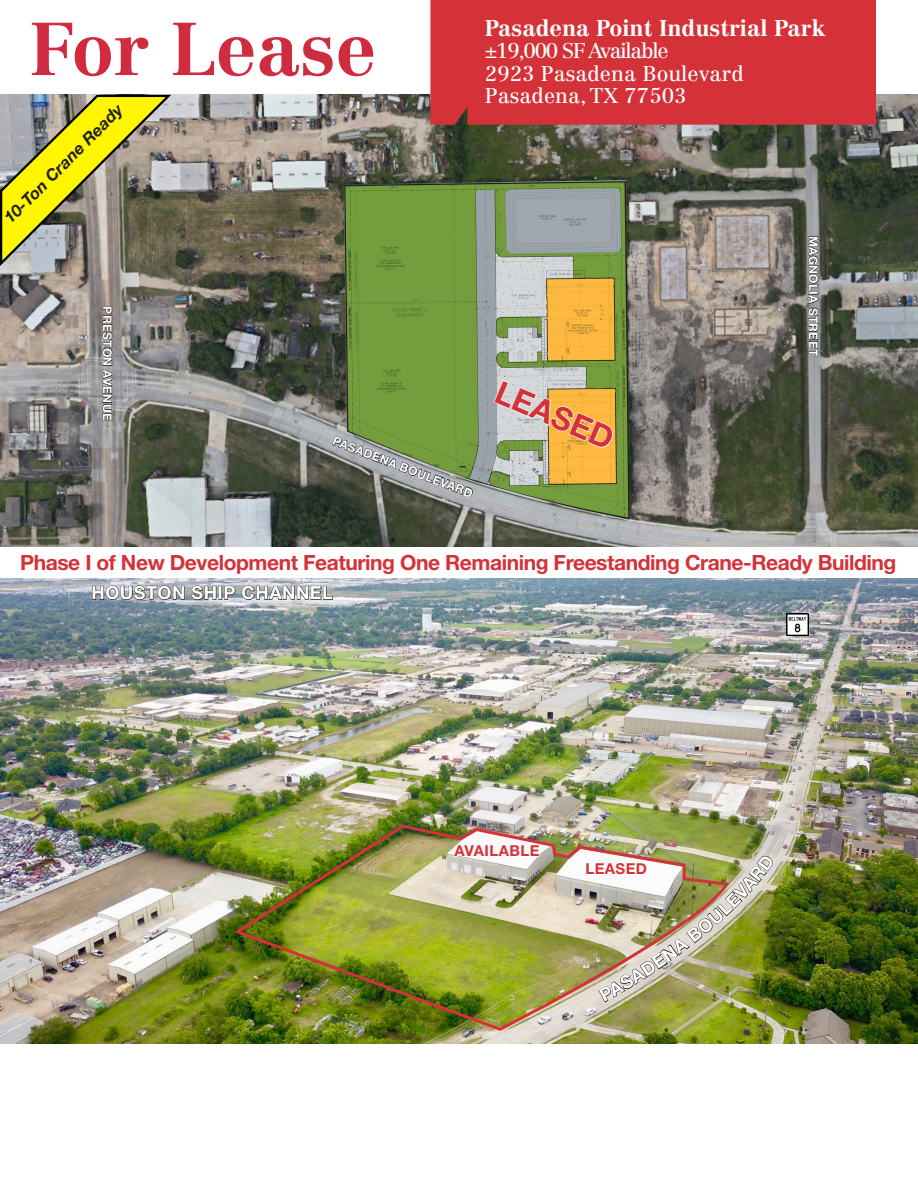
<style>
.page{position:relative;width:918px;height:1188px;background:#fff}
.page>*{position:absolute;margin:0;border:0;box-sizing:border-box;transform-origin:0 0}
.For_Sale_Header{font:700 73.5px "Centennial LT Std";color:#d02c40}
.t1{font:700 31.65px "Helvetica Neue LT Std";color:#d43238}
.Property_Address{font:700 22.5px "Centennial LT Std";color:#fff}
.Table_Header_Flush_L{font:700 21px "Helvetica Neue LT Std";letter-spacing:-.02em;color:#d43238}
.Property_Address-2{font:21px "Centennial LT Std";color:#fff}
.Property_Address-3{font:21px "Centennial LT Std";letter-spacing:-.06em;color:#fff}
.Table_Header_Flush_L-2{font:700 18px "Helvetica Neue LT Std";letter-spacing:.03em;color:#fff}
.t2{font:italic 700 16.5px "Helvetica Neue LT Std";color:#231f20}
.Table_Header_Flush_L-3{font:700 15px "Helvetica Neue LT Std";letter-spacing:.03em;color:#d43238}
.Table_Header_Flush_L-4{font:700 12px "Helvetica Neue LT Std";letter-spacing:.03em;color:#fff}
.t3{font:700 7.5px "Centennial LT Std";color:#464747}
</style>
<div class="page">
<img style="left:0;top:579px;width:918px;height:465px">
<svg style="left:92px;top:585px;width:93px;height:15px"></svg>
<svg style="left:191px;top:585px;width:26px;height:15px"></svg>
<div style="left:219px;top:586px;width:3px;height:14px;border:1px solid #231f20"></div>
<svg style="left:224px;top:586px;width:12px;height:14px"></svg>
<svg style="left:242px;top:585px;width:91px;height:15px"></svg>
<img style="left:786px;top:613px;width:22px;height:23px">
<img style="left:0;top:95px;width:918px;height:451px">
<svg style="left:332px;top:436px;width:142px;height:62px;background:#768366"></svg>
<svg style="left:808px;top:236px;width:11px;height:121px"></svg>
<svg style="left:102px;top:306px;width:11px;height:115px"></svg>
<svg style="left:493px;top:379px;width:123px;height:71px;background:#d9c28b"></svg>
<div style="left:430px;top:0;width:446px;height:125px;background:#d43238"></div>
<img style="left:231px;top:822px;width:501px;height:212px">
<img style="left:0;top:94px;width:174px;height:175px">
<img style="left:586px;top:854px;width:188px;height:149px">
<p class="For_Sale_Header" style="left:30px;top:5px;width:348px">For Lease</p>
<p class="t2" style="left:0;top:213px;width:162px;rotate:-45deg">10-Ton Crane Ready</p>
<p class="Table_Header_Flush_L-4" style="left:115px;top:306px;width:116px;rotate:90deg">PRESTON AVENUE</p>
<p class="Table_Header_Flush_L-4" style="left:336px;top:433px;width:150px;rotate:21deg">PASADENA BOULEVARD</p>
<p class="Property_Address" style="left:485px;top:14px;width:342px">Pasadena Point Industrial Park</p>
<p class="Property_Address-3" style="left:485px;top:38px;width:185px">±19,000 SF Available</p>
<p class="Property_Address-2" style="left:485px;top:61px;width:260px">2923 Pasadena Boulevard</p>
<p class="Property_Address-2" style="left:485px;top:83px;width:203px">Pasadena, TX 77503</p>
<p class="t1" style="left:504px;top:373px;width:127px;rotate:23deg">LEASED</p>
<p class="Table_Header_Flush_L-4" style="left:821px;top:236px;width:122px;rotate:90deg">MAGNOLIA STREET</p>
<p class="Table_Header_Flush_L" style="left:20px;top:550px;width:878px">Phase I of New Development Featuring One Remaining Freestanding Crane-Ready Building</p>
<p class="Table_Header_Flush_L-2" style="left:92px;top:582px;width:243px">HOUSTON SHIP CHANNEL</p>
<p class="Table_Header_Flush_L-3" style="left:455px;top:841px;width:86px">AVAILABLE</p>
<p class="Table_Header_Flush_L-3" style="left:585px;top:860px;width:63px">LEASED</p>
<p class="t3" style="left:815px;top:669px;width:6px">S</p>
</div>
